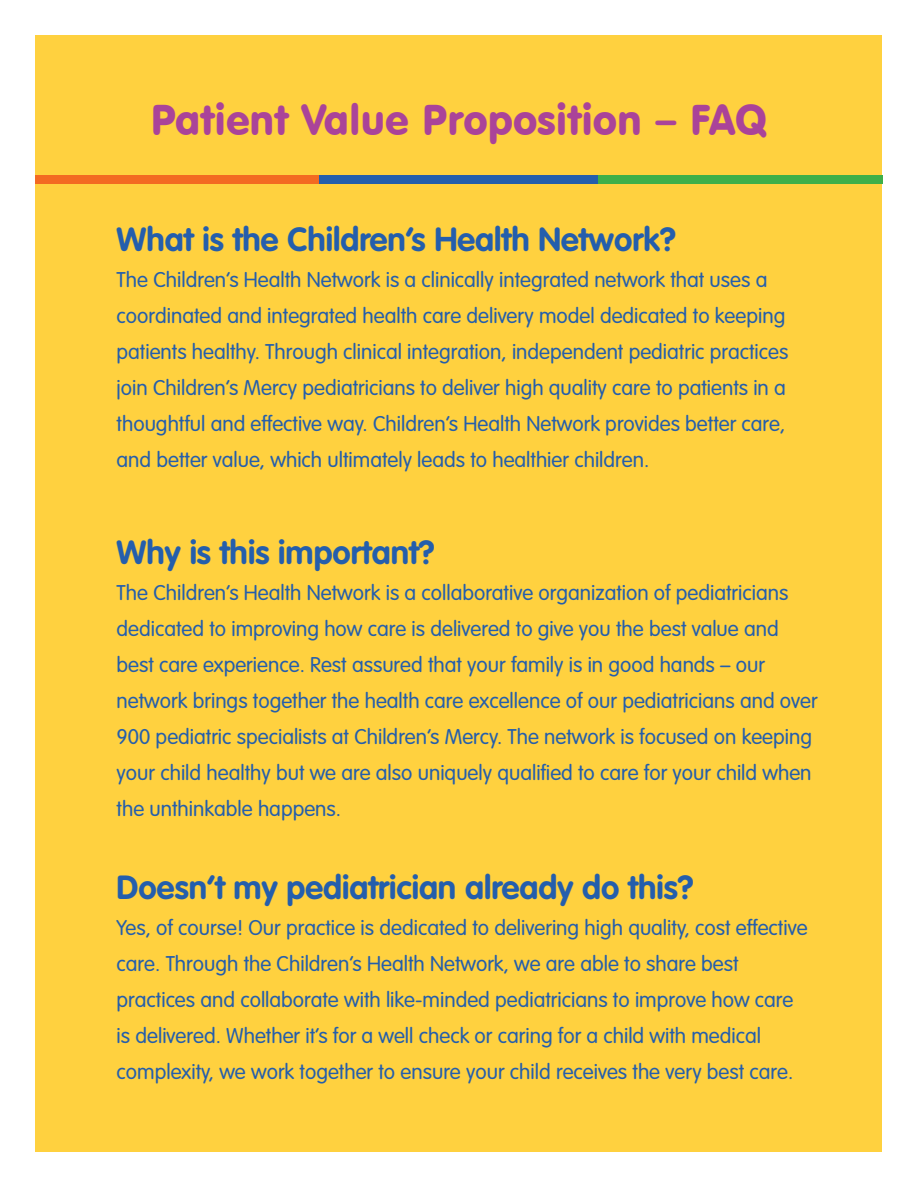
<style>
.page{position:relative;width:918px;height:1188px;background:#fff}
.page>*{position:absolute;margin:0;border:0;box-sizing:border-box;transform-origin:0 0}
.t1{font:42px "VAG Rounded BT";color:#aa4399}
.t2{font:700 33px "VAG Rounded Std";color:#245eac}
.t3{font:300 21px/36px "VAG Rounded Std";color:#245eac}
</style>
<div class="page">
<div style="left:36px;top:36px;width:846px;height:1116px;background:#ffd13f"></div>
<div style="left:598px;top:175px;width:284px;height:9px;background:#3eaf49"></div>
<div style="left:319px;top:175px;width:279px;height:9px;background:#245eac"></div>
<div style="left:36px;top:175px;width:283px;height:9px;background:#f36a21"></div>
<p class="t1" style="left:151px;top:94px;width:618px">Patient Value Proposition – FAQ</p>
<p class="t2" style="left:117px;top:220px;width:561px">What is the Children’s Health Network?</p>
<p class="t3" style="left:117px;top:263px;width:673px">The Children’s Health Network is a clinically integrated network that uses a coordinated and integrated health care delivery model dedicated to keeping patients healthy. Through clinical integration, independent pediatric practices join Children’s Mercy pediatricians to deliver high quality care to patients in a thoughtful and effective way. Children’s Health Network provides better care, and better value, which ultimately leads to healthier children.</p>
<p class="t2" style="left:117px;top:533px;width:320px">Why is this important?</p>
<p class="t3" style="left:117px;top:576px;width:703px">The Children’s Health Network is a collaborative organization of pediatricians dedicated to improving how care is delivered to give you the best value and best care experience. Rest assured that your family is in good hands – our network brings together the health care excellence of our pediatricians and over 900 pediatric specialists at Children’s Mercy. The network is focused on keeping your child healthy but we are also uniquely qualified to care for your child when the unthinkable happens.</p>
<p class="t2" style="left:117px;top:868px;width:579px">Doesn’t my pediatrician already do this?</p>
<p class="t3" style="left:117px;top:911px;width:692px">Yes, of course! Our practice is dedicated to delivering high quality, cost effective care. Through the Children’s Health Network, we are able to share best practices and collaborate with like-minded pediatricians to improve how care is delivered. Whether it’s for a well check or caring for a child with medical complexity, we work together to ensure your child receives the very best care.</p>
</div>
